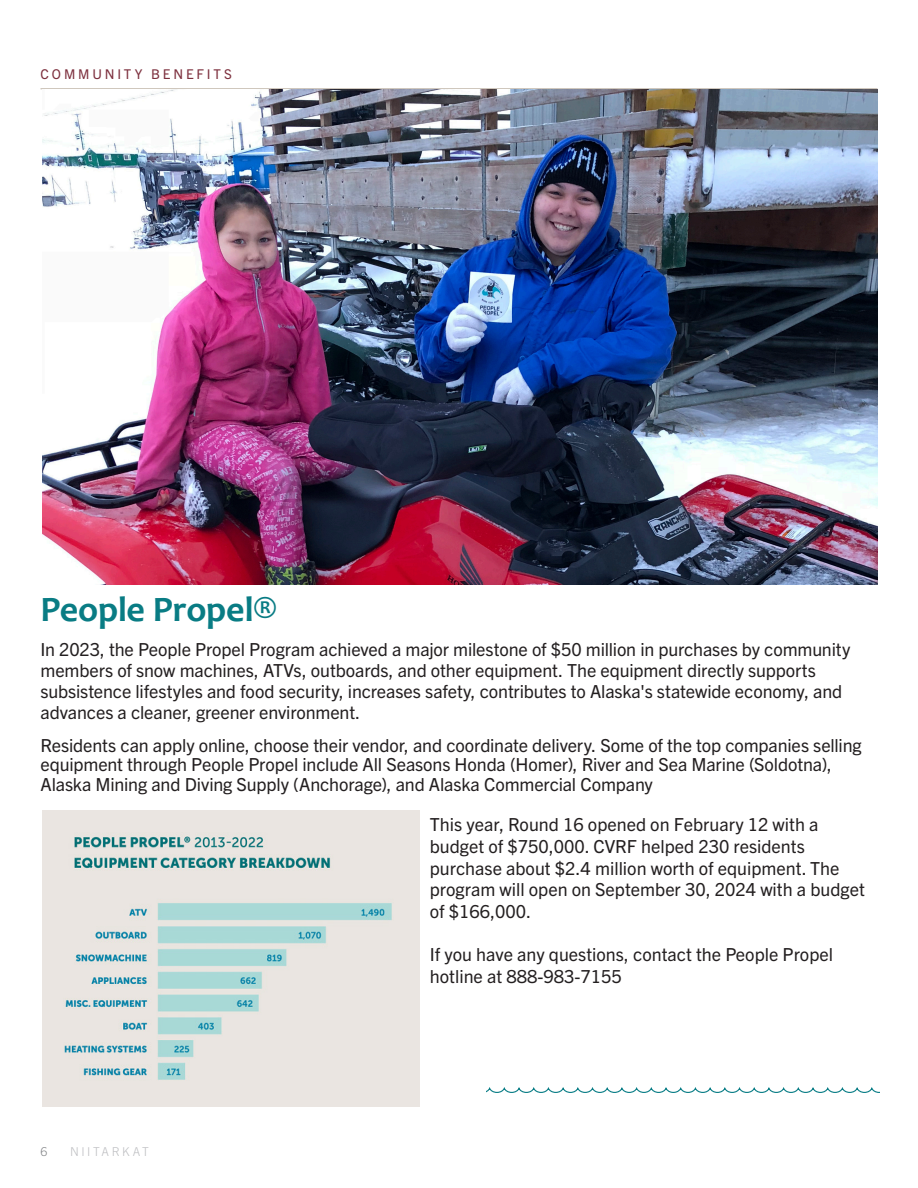
<style>
.page{position:relative;width:918px;height:1188px;background:#fff}
.page>*{position:absolute;margin:0;border:0;box-sizing:border-box;transform-origin:0 0}
.Headline_1{font:700 36px "Candara";letter-spacing:-.01em;color:#097c84}
.Headline_1-2{font:18px/21.6px "Trade Gothic Next LT Pro";letter-spacing:-.005em;color:#231f20}
.t1{font:13.5px "Trade Gothic Next LT Pro";letter-spacing:.21em;color:#7d303e}
.t2{font:300 12.3px "Trade Gothic Next LT Pro";letter-spacing:.205em;color:#bcbdc0}
.t3{font:300 12.3px "Trade Gothic Next LT Pro";color:#808285}
</style>
<div class="page">
<hr style="left:40px;top:88px;width:838px;height:1px;background:#c3b9ad">
<img style="left:43px;top:89px;width:835px;height:495px">
<img style="left:43px;top:811px;width:377px;height:296px">
<svg style="left:486px;top:1087px;width:394px;height:6px"></svg>
<p class="t1" style="left:40px;top:65px;width:193px">COMMUNITY BENEFITS</p>
<p class="Headline_1" style="left:40px;top:587px;width:238px">People Propel®</p>
<p class="Headline_1-2" style="left:40px;top:637px;width:811px;line-height:21px">In 2023, the People Propel Program achieved a major milestone of $50 million in purchases by community members of snow machines, ATVs, outboards, and other equipment. The equipment directly supports subsistence lifestyles and food security, increases safety, contributes to Alaska's statewide economy, and advances a cleaner, greener environment.</p>
<p class="Headline_1-2" style="left:40px;top:734px;width:823px;line-height:19.5px">Residents can apply online, choose their vendor, and coordinate delivery. Some of the top companies selling equipment through People Propel include All Seasons Honda (Homer), River and Sea Marine (Soldotna),<br>Alaska Mining and Diving Supply (Anchorage), and Alaska Commercial Company</p>
<p class="t3" style="left:40px;top:1143px;width:8px">6</p>
<p class="t2" style="left:70px;top:1143px;width:80px">NIITARKAT</p>
<p class="Headline_1-2" style="left:430px;top:813px;width:437px">This year, Round 16 opened on February 12 with a budget of $750,000. CVRF helped 230 residents purchase about $2.4 million worth of equipment. The program will open on September 30, 2024 with a budget of $166,000.</p>
<p class="Headline_1-2" style="left:430px;top:943px;width:405px">If you have any questions, contact the People Propel hotline at 888-983-7155</p>
</div>
